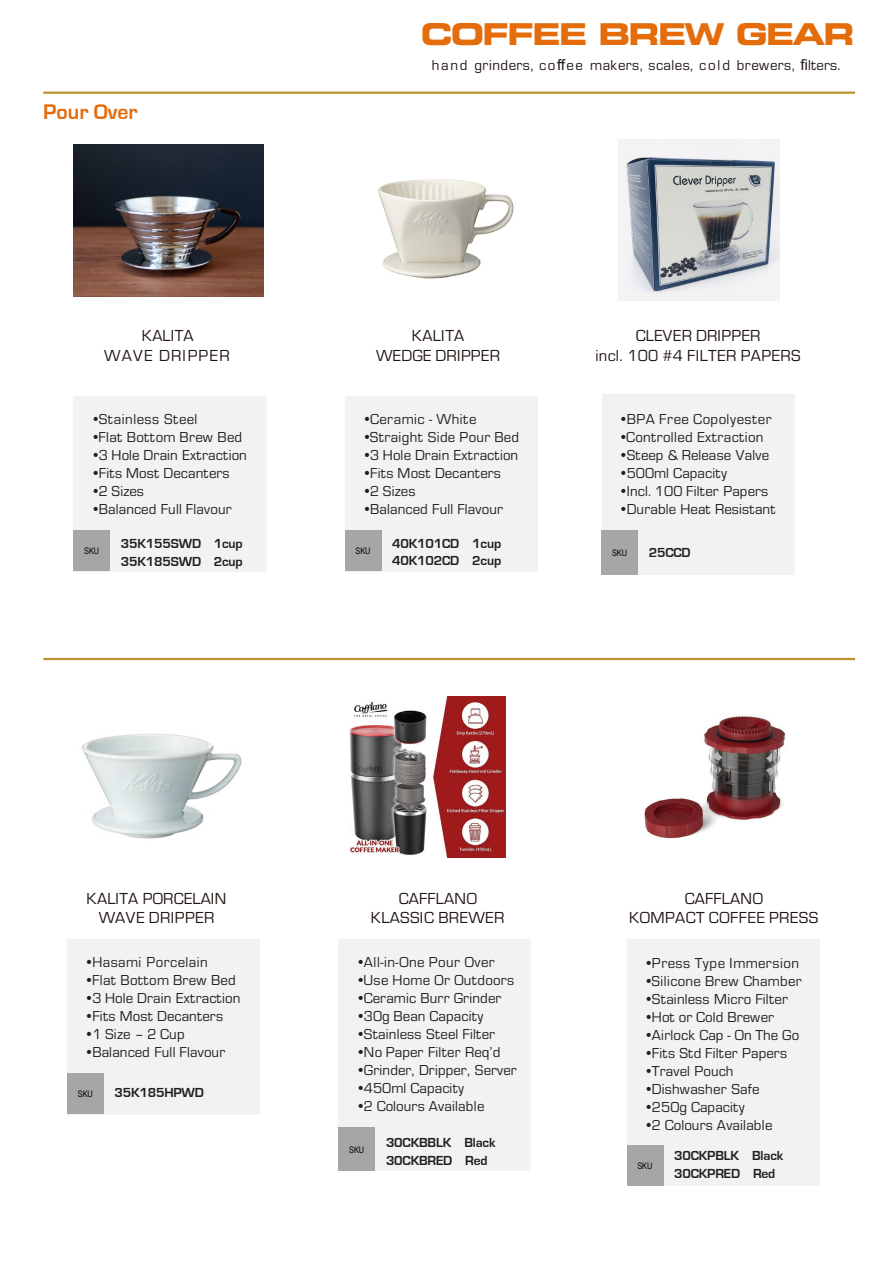
<style>
.page{position:relative;width:893px;height:1264px;background:#fff}
.page>*{position:absolute;margin:0;border:0;box-sizing:border-box;transform-origin:0 0}
.t1{font:30px "Eurostile LT Std Bold Ex 2";letter-spacing:-.06em;color:#e46c0a}
.t2{font:700 21.75px "Eurostile";color:#e46c0a}
.t3{font:16.5px/19.6px "Eurostile";letter-spacing:.02em;color:#221614;text-align:center}
.t4{font:16.5px "Eurostile";letter-spacing:.075em;color:#221614}
.t5{font:15px "Eurostile";letter-spacing:.015em;color:#231f20}
.t6{font:15px "Eurostile";letter-spacing:.04em;color:#211614}
.t7{font:15px "Eurostile";letter-spacing:.035em;color:#231f20}
.t8{font:15px "Eurostile";letter-spacing:.04em;color:#231f20}
.t9{font:700 13.5px "Eurostile";letter-spacing:-.015em;color:#231f20}
.t10{font:9px "Arial Narrow";letter-spacing:-.005em;color:#000}
.s1{font-family:"Arial"}
</style>
<div class="page">
<hr style="left:43px;top:91px;width:811px;height:3px;background:#ba932f">
<hr style="left:43px;top:657px;width:811px;height:3px;background:#ba932f">
<div style="left:73px;top:396px;width:193px;height:176px;background:#f1f2f2"></div>
<div style="left:73px;top:530px;width:37px;height:41px;background:#a6a6a6"></div>
<div style="left:345px;top:396px;width:192px;height:176px;background:#f1f2f2"></div>
<div style="left:345px;top:530px;width:36px;height:41px;background:#a6a6a6"></div>
<div style="left:602px;top:394px;width:193px;height:180px;background:#f1f2f2"></div>
<div style="left:601px;top:530px;width:37px;height:44px;background:#a6a6a6"></div>
<div style="left:67px;top:938px;width:193px;height:176px;background:#f1f2f2"></div>
<div style="left:67px;top:1072px;width:37px;height:41px;background:#a6a6a6"></div>
<div style="left:338px;top:939px;width:193px;height:231px;background:#f1f2f2"></div>
<div style="left:338px;top:1126px;width:37px;height:44px;background:#a6a6a6"></div>
<div style="left:626px;top:939px;width:193px;height:246px;background:#f1f2f2"></div>
<div style="left:626px;top:1144px;width:37px;height:41px;background:#a6a6a6"></div>
<img style="left:74px;top:145px;width:190px;height:151px">
<img style="left:378px;top:179px;width:136px;height:100px">
<img style="left:618px;top:139px;width:161px;height:161px">
<img style="left:81px;top:733px;width:160px;height:106px">
<img style="left:349px;top:696px;width:156px;height:161px">
<img style="left:644px;top:715px;width:142px;height:124px">
<h2 class="t1" style="left:421px;top:13px;width:435px">COFFEE BREW GEAR</h2>
<h2 class="t6" style="left:432px;top:54px;width:410px">hand grinders, co<span class="s1">ff</span>ee makers, scales, cold brewers, <span class="s1">fi</span>lters.</h2>
<p class="t2" style="left:43px;top:100px;width:96px">Pour Over</p>
<p class="t3" style="left:142px;top:325px;width:53px">KALITA</p>
<p class="t4" style="left:104px;top:344px;width:127px">WAVE DRIPPER</p>
<p class="t3" style="left:376px;top:325px;width:125px">KALITA<br>WEDGE DRIPPER</p>
<p class="t3" style="left:635px;top:325px;width:126px">CLEVER DRIPPER</p>
<p class="t3" style="left:595px;top:344px;width:207px">incl. 100 #4 FILTER PAPERS</p>
<p class="t7" style="left:91px;top:409px;width:108px">•Stainless Steel</p>
<p class="t5" style="left:91px;top:427px;width:153px">•Flat Bottom Brew Bed</p>
<p class="t5" style="left:91px;top:445px;width:158px">•3 Hole Drain Extraction</p>
<p class="t5" style="left:91px;top:463px;width:140px">•Fits Most Decanters</p>
<p class="t5" style="left:91px;top:481px;width:55px">•2 Sizes</p>
<p class="t5" style="left:91px;top:499px;width:142px">•Balanced Full Flavour</p>
<p class="t5" style="left:362px;top:409px;width:116px">•Ceramic - White</p>
<p class="t5" style="left:362px;top:427px;width:159px">•Straight Side Pour Bed</p>
<p class="t5" style="left:362px;top:445px;width:158px">•3 Hole Drain Extraction</p>
<p class="t5" style="left:362px;top:463px;width:140px">•Fits Most Decanters</p>
<p class="t5" style="left:362px;top:481px;width:55px">•2 Sizes</p>
<p class="t5" style="left:362px;top:499px;width:142px">•Balanced Full Flavour</p>
<p class="t7" style="left:618px;top:408px;width:154px">•BPA Free Copolyester</p>
<p class="t5" style="left:618px;top:426px;width:146px">•Controlled Extraction</p>
<p class="t5" style="left:618px;top:444px;width:152px">•Steep &amp; Release Valve</p>
<p class="t5" style="left:618px;top:462px;width:110px">•500ml Capacity</p>
<p class="t5" style="left:618px;top:480px;width:151px">•Incl. 100 Filter Papers</p>
<p class="t5" style="left:618px;top:498px;width:158px">•Durable Heat Resistant</p>
<p class="t10" style="left:84px;top:544px;width:17px">SKU</p>
<p class="t9" style="left:121px;top:536px;width:123px">35K155SWD 1cup</p>
<p class="t9" style="left:121px;top:553px;width:123px">35K185SWD 2cup</p>
<p class="t10" style="left:355px;top:544px;width:17px">SKU</p>
<p class="t9" style="left:392px;top:535px;width:110px">40K101CD 1cup</p>
<p class="t9" style="left:392px;top:553px;width:110px">40K102CD 2cup</p>
<p class="t10" style="left:612px;top:546px;width:17px">SKU</p>
<p class="t9" style="left:648px;top:544px;width:43px">25CCD</p>
<p class="t3" style="left:87px;top:887px;width:141px">KALITA PORCELAIN</p>
<p class="t3" style="left:99px;top:907px;width:117px">WAVE DRIPPER</p>
<p class="t5" style="left:84px;top:951px;width:125px">•Hasami Porcelain</p>
<p class="t5" style="left:84px;top:969px;width:153px">•Flat Bottom Brew Bed</p>
<p class="t5" style="left:84px;top:987px;width:158px">•3 Hole Drain Extraction</p>
<p class="t5" style="left:84px;top:1005px;width:140px">•Fits Most Decanters</p>
<p class="t5" style="left:84px;top:1023px;width:102px">•1 Size – 2 Cup</p>
<p class="t5" style="left:84px;top:1041px;width:142px">•Balanced Full Flavour</p>
<p class="t10" style="left:78px;top:1086px;width:17px">SKU</p>
<p class="t9" style="left:114px;top:1084px;width:91px">35K185HPWD</p>
<p class="t3" style="left:398px;top:887px;width:80px">CAFFLANO</p>
<p class="t3" style="left:371px;top:907px;width:135px">KLASSIC BREWER</p>
<p class="t8" style="left:356px;top:951px;width:140px">•All-in-One Pour Over</p>
<p class="t5" style="left:356px;top:969px;width:160px">•Use Home Or Outdoors</p>
<p class="t5" style="left:356px;top:987px;width:147px">•Ceramic Burr Grinder</p>
<p class="t5" style="left:356px;top:1005px;width:129px">•30g Bean Capacity</p>
<p class="t5" style="left:356px;top:1023px;width:141px">•Stainless Steel Filter</p>
<p class="t5" style="left:356px;top:1041px;width:146px">•No Paper Filter Req’d</p>
<p class="t5" style="left:356px;top:1059px;width:162px">•Grinder, Dripper, Server</p>
<p class="t5" style="left:356px;top:1077px;width:110px">•450ml Capacity</p>
<p class="t5" style="left:356px;top:1095px;width:130px">•2 Colours Available</p>
<p class="t10" style="left:349px;top:1142px;width:17px">SKU</p>
<p class="t9" style="left:386px;top:1135px;width:111px">30CKBBLK Black</p>
<p class="t9" style="left:386px;top:1152px;width:103px">30CKBRED Red</p>
<p class="t3" style="left:684px;top:887px;width:80px">CAFFLANO</p>
<p class="t3" style="left:629px;top:907px;width:191px">KOMPACT COFFEE PRESS</p>
<p class="t7" style="left:643px;top:952px;width:157px">•Press Type Immersion</p>
<p class="t5" style="left:643px;top:970px;width:159px">•Silicone Brew Chamber</p>
<p class="t5" style="left:643px;top:988px;width:145px">•Stainless Micro Filter</p>
<p class="t5" style="left:643px;top:1006px;width:132px">•Hot or Cold Brewer</p>
<p class="t5" style="left:643px;top:1024px;width:157px">•Airlock Cap - On The Go</p>
<p class="t5" style="left:643px;top:1042px;width:145px">•Fits Std Filter Papers</p>
<p class="t5" style="left:643px;top:1060px;width:91px">•Travel Pouch</p>
<p class="t5" style="left:643px;top:1078px;width:117px">•Dishwasher Safe</p>
<p class="t5" style="left:643px;top:1096px;width:102px">•250g Capacity</p>
<p class="t5" style="left:643px;top:1114px;width:130px">•2 Colours Available</p>
<p class="t10" style="left:637px;top:1159px;width:17px">SKU</p>
<p class="t9" style="left:674px;top:1148px;width:111px">30CKPBLK Black</p>
<p class="t9" style="left:674px;top:1165px;width:103px">30CKPRED Red</p>
</div>
